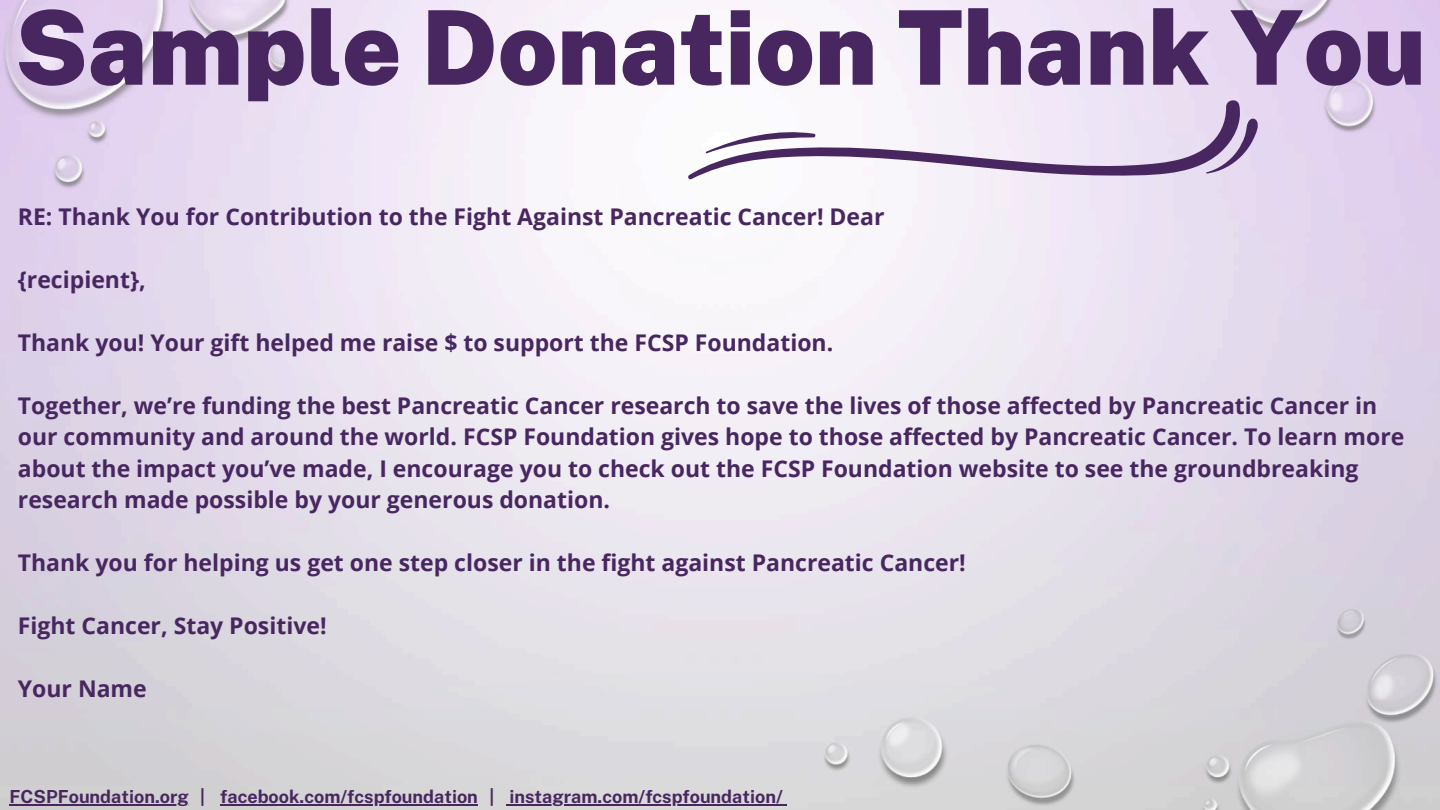
<style>
.page{position:relative;width:1440px;height:810px;background:#fff}
.page>*{position:absolute;margin:0;border:0;box-sizing:border-box;transform-origin:0 0}
.t1{font:900 103px "Public Sans";color:#482761}
.t2{font:700 23px/31.5px "Open Sans";color:#482761}
.t3{font:700 18px "Public Sans";color:#482761}
</style>
<div class="page">
<img style="left:0;top:0;width:1440px;height:810px">
<svg style="left:687px;top:98px;width:573px;height:82px"></svg>
<hr style="left:10px;top:804px;width:179px;height:2px;background:#482761">
<hr style="left:220px;top:804px;width:258px;height:2px;background:#482761">
<hr style="left:510px;top:804px;width:273px;height:2px;background:#482761">
<h1 class="t1" style="left:15px;top:-13px;width:1412px">Sample Donation Thank You</h1>
<p class="t2" style="left:18px;top:200px;width:868px">RE: Thank You for Contribution to the Fight Against Pancreatic Cancer! Dear</p>
<p class="t2" style="left:18px;top:263px;width:129px">{recipient},</p>
<p class="t2" style="left:18px;top:326px;width:817px">Thank you! Your gift helped me raise $ to support the FCSP Foundation.</p>
<p class="t2" style="left:18px;top:389px;width:1388px">Together, we’re funding the best Pancreatic Cancer research to save the lives of those affected by Pancreatic Cancer in our community and around the world. FCSP Foundation gives hope to those affected by Pancreatic Cancer. To learn more about the impact you’ve made, I encourage you to check out the FCSP Foundation website to see the groundbreaking research made possible by your generous donation.</p>
<p class="t2" style="left:18px;top:547px;width:949px">Thank you for helping us get one step closer in the fight against Pancreatic Cancer!</p>
<p class="t2" style="left:18px;top:610px;width:310px">Fight Cancer, Stay Positive!</p>
<p class="t2" style="left:18px;top:673px;width:130px">Your Name</p>
<p class="t3" style="left:10px;top:786px;width:775px">FCSPFoundation.org | facebook.com/fcspfoundation | instagram.com/fcspfoundation/</p>
</div>
